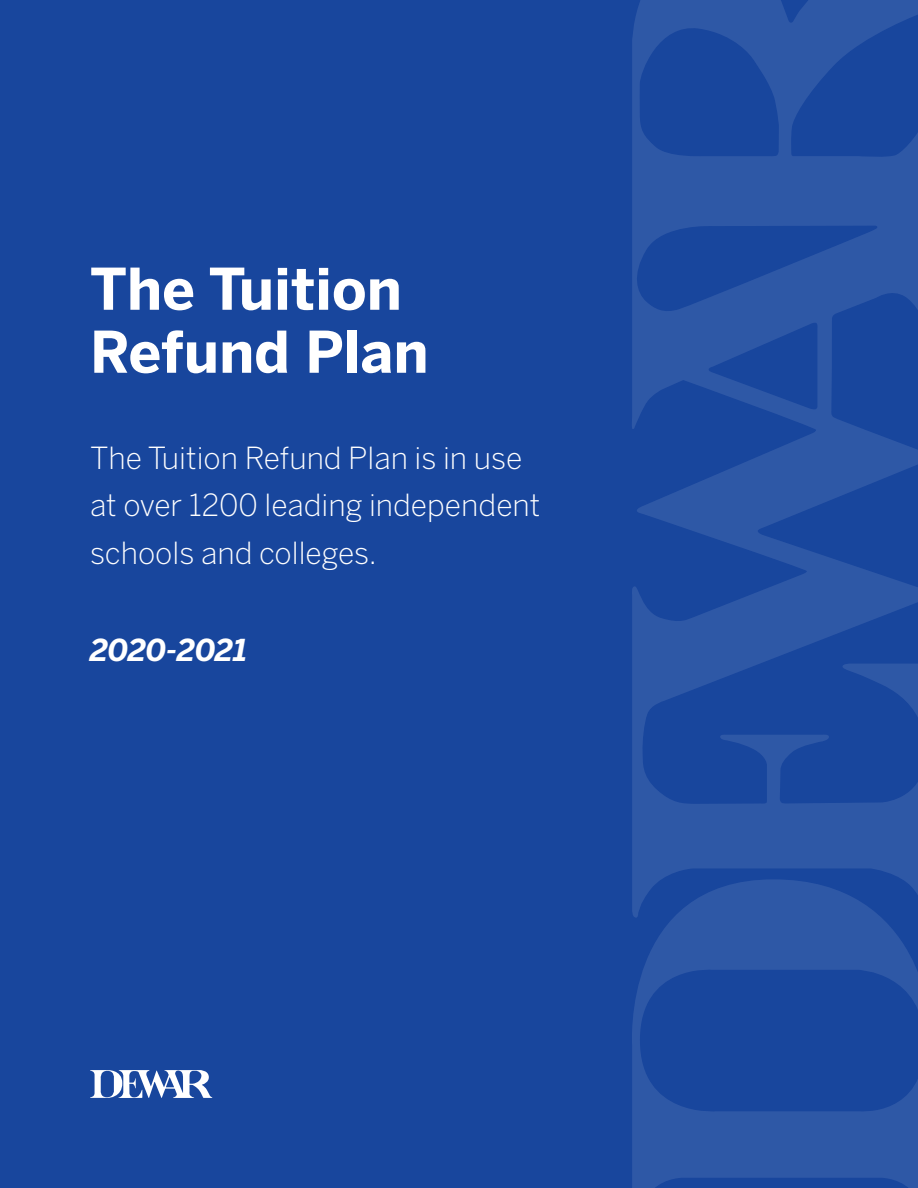
<style>
.page{position:relative;width:918px;height:1188px;background:#18469d}
.page>*{position:absolute;margin:0;border:0;box-sizing:border-box;transform-origin:0 0}
.Headline{font:700 57px "Benton Sans";color:#fff}
.Paragraph_Style_1{font:300 30.3px/47.8px "Benton Sans";color:#fff}
.Headline-2{font:italic 700 30px "Benton Sans";letter-spacing:-.01em;color:#fff}
</style>
<div class="page">
<svg style="left:632px;top:921px;width:286px;height:267px"></svg>
<svg style="left:632px;top:0;width:286px;height:921px;fill:#2853a3"></svg>
<svg style="left:90px;top:1070px;width:122px;height:28px"></svg>
<p class="Headline" style="left:90px;top:253px;width:313px">The Tuition</p>
<p class="Headline" style="left:90px;top:316px;width:340px">Refund Plan</p>
<p class="Paragraph_Style_1" style="left:90px;top:434px;width:452px">The Tuition Refund Plan is in use at over 1200 leading independent schools and colleges.</p>
<p class="Headline-2" style="left:90px;top:631px;width:159px">2020-2021</p>
</div>
